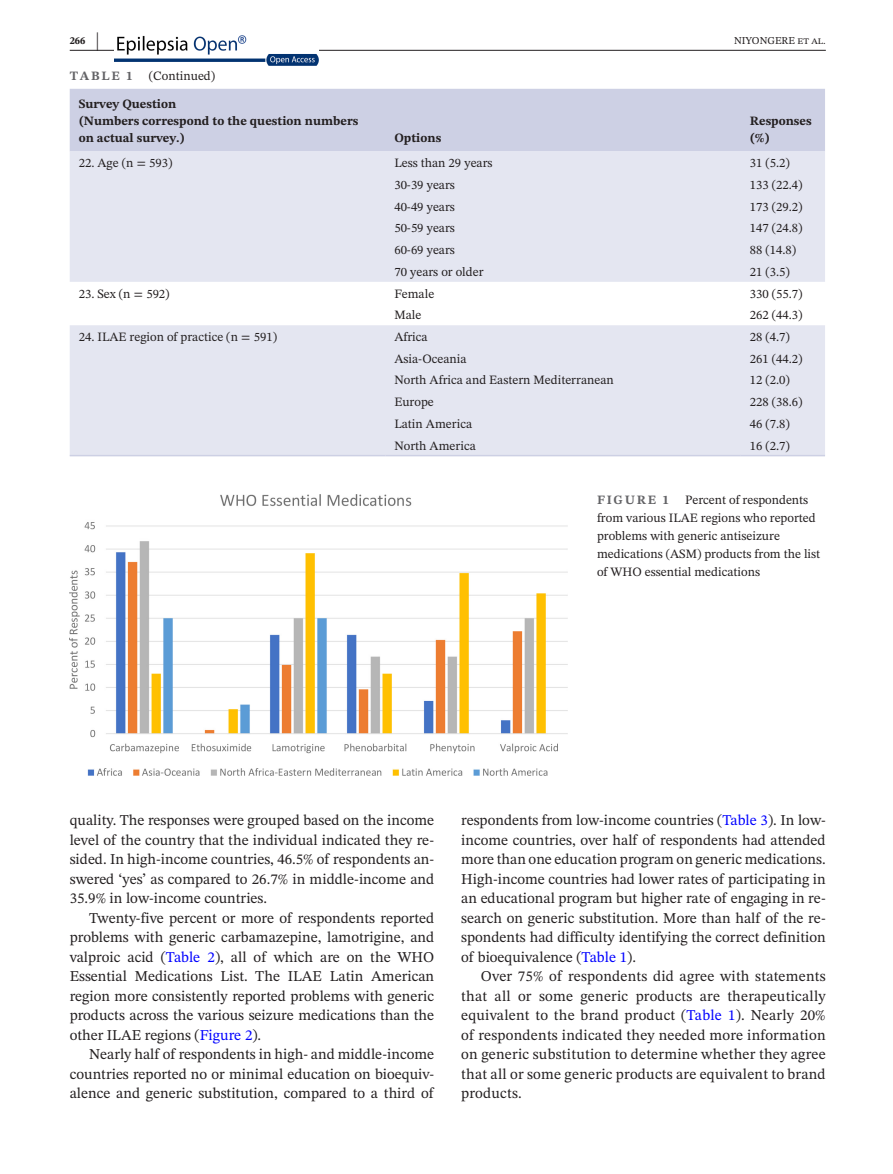
<style>
.page{position:relative;width:893px;height:1174px;background:#fff}
.page>*{position:absolute;margin:0;border:0;box-sizing:border-box;transform-origin:0 0}
.t1{font:15px/19.5px "STIX Two Text";color:#231f20;text-align:justify}
.t2{font:12.75px/18px "STIX Two Text";color:#231f20}
.t3{font:700 12.75px/17.2px "STIX Two Text";color:#231f20}
.t4{font:700 12.75px "STIX Two Text";letter-spacing:.14em;color:#636366}
.t5{font:10.5px "STIX Two Text";color:#231f20}
.t6{font:700 10.5px "STIX Two Text";color:#231f20}
.s1{font-size:21.6px}
.s2{color:#00f}
</style>
<div class="page">
<hr style="left:70px;top:50px;width:756px;height:1px;background:#231f20">
<img style="left:114px;top:35px;width:204px;height:30px">
<div style="left:70px;top:89px;width:755px;height:62px;background:#cdd0e4"></div>
<svg style="left:70px;top:151px;width:755px;height:304px;background:#e7e9f2"></svg>
<hr style="left:70px;top:455px;width:315px;height:1px;background:#cdd0e4">
<hr style="left:385px;top:455px;width:356px;height:1px;background:#cdd0e4">
<hr style="left:741px;top:455px;width:84px;height:1px;background:#cdd0e4">
<img style="left:70px;top:494px;width:497px;height:281px">
<p class="t6" style="left:70px;top:33px;width:31px">266 <span class="s1">|</span></p>
<p class="t5" style="left:734px;top:33px;width:93px">NIYONGERE et al.</p>
<p class="t4" style="left:70px;top:66px;width:64px">TABLE 1</p>
<p class="t2" style="left:149px;top:66px;width:68px">(Continued)</p>
<p class="t3" style="left:79px;top:95px;width:281px">Survey Question<br>(Numbers correspond to the question numbers on actual survey.)</p>
<p class="t3" style="left:394px;top:130px;width:48px">Options</p>
<p class="t3" style="left:750px;top:112px;width:63px">Responses (%)</p>
<p class="t2" style="left:79px;top:154px;width:95px">22. Age (n = 593)</p>
<p class="t2" style="left:394px;top:154px;width:100px">Less than 29 years</p>
<p class="t2" style="left:750px;top:154px;width:42px">31 (5.2)</p>
<p class="t2" style="left:394px;top:176px;width:62px">30-39 years</p>
<p class="t2" style="left:750px;top:176px;width:54px">133 (22.4)</p>
<p class="t2" style="left:394px;top:197px;width:62px">40-49 years</p>
<p class="t2" style="left:750px;top:197px;width:54px">173 (29.2)</p>
<p class="t2" style="left:394px;top:219px;width:62px">50-59 years</p>
<p class="t2" style="left:750px;top:219px;width:54px">147 (24.8)</p>
<p class="t2" style="left:394px;top:241px;width:62px">60-69 years</p>
<p class="t2" style="left:750px;top:241px;width:48px">88 (14.8)</p>
<p class="t2" style="left:394px;top:262px;width:91px">70 years or older</p>
<p class="t2" style="left:750px;top:262px;width:42px">21 (3.5)</p>
<p class="t2" style="left:79px;top:284px;width:92px">23. Sex (n = 592)</p>
<p class="t2" style="left:394px;top:284px;width:41px">Female</p>
<p class="t2" style="left:750px;top:284px;width:54px">330 (55.7)</p>
<p class="t2" style="left:394px;top:306px;width:29px">Male</p>
<p class="t2" style="left:750px;top:306px;width:54px">262 (44.3)</p>
<p class="t2" style="left:79px;top:328px;width:200px">24. ILAE region of practice (n = 591)</p>
<p class="t2" style="left:394px;top:328px;width:35px">Africa</p>
<p class="t2" style="left:750px;top:328px;width:42px">28 (4.7)</p>
<p class="t2" style="left:394px;top:349px;width:74px">Asia-Oceania</p>
<p class="t2" style="left:750px;top:349px;width:54px">261 (44.2)</p>
<p class="t2" style="left:394px;top:371px;width:221px">North Africa and Eastern Mediterranean</p>
<p class="t2" style="left:750px;top:371px;width:42px">12 (2.0)</p>
<p class="t2" style="left:394px;top:393px;width:41px">Europe</p>
<p class="t2" style="left:750px;top:393px;width:54px">228 (38.6)</p>
<p class="t2" style="left:394px;top:414px;width:79px">Latin America</p>
<p class="t2" style="left:750px;top:414px;width:42px">46 (7.8)</p>
<p class="t2" style="left:394px;top:436px;width:83px">North America</p>
<p class="t2" style="left:750px;top:436px;width:42px">16 (2.7)</p>
<p class="t2" style="left:597px;top:491px;width:225px;text-indent:88px">Percent of respondents from various ILAE regions who reported problems with generic antiseizure medications (ASM) products from the list of WHO essential medications</p>
<p class="t4" style="left:597px;top:490px;width:73px">FIGURE 1</p>
<p class="t1" style="left:70px;top:810px;width:366px">quality. The responses were grouped based on the income level of the country that the individual indicated they re&shy;sided. In high-income countries, 46.5% of respondents an&shy;swered ‘yes’ as compared to 26.7% in middle-income and 35.9% in low-income countries.</p>
<p class="t1" style="left:70px;top:907px;width:366px;text-indent:20px">Twenty-five percent or more of respondents reported problems with generic carbamazepine, lamotrigine, and valproic acid (<span class="s2">Table 2</span>), all of which are on the WHO Essential Medications List. The ILAE Latin American region more consistently reported problems with generic products across the various seizure medications than the other ILAE regions (<span class="s2">Figure 2</span>).</p>
<p class="t1" style="left:70px;top:1044px;width:366px;text-indent:20px">Nearly half of respondents in high- and middle-income countries reported no or minimal education on bioequiv&shy;alence and generic substitution, compared to a third of</p>
<p class="t1" style="left:461px;top:810px;width:366px">respondents from low-income countries (<span class="s2">Table 3</span>). In low&shy;income countries, over half of respondents had attended more than one education program on generic medications.<br>High-income countries had lower rates of participating in an educational program but higher rate of engaging in re&shy;search on generic substitution. More than half of the re&shy;spondents had difficulty identifying the correct definition of bioequivalence (<span class="s2">Table 1</span>).</p>
<p class="t1" style="left:461px;top:966px;width:366px;text-indent:20px">Over 75% of respondents did agree with statements that all or some generic products are therapeutically equivalent to the brand product (<span class="s2">Table 1</span>). Nearly 20% of respondents indicated they needed more information on generic substitution to determine whether they agree that all or some generic products are equivalent to brand products.</p>
</div>
